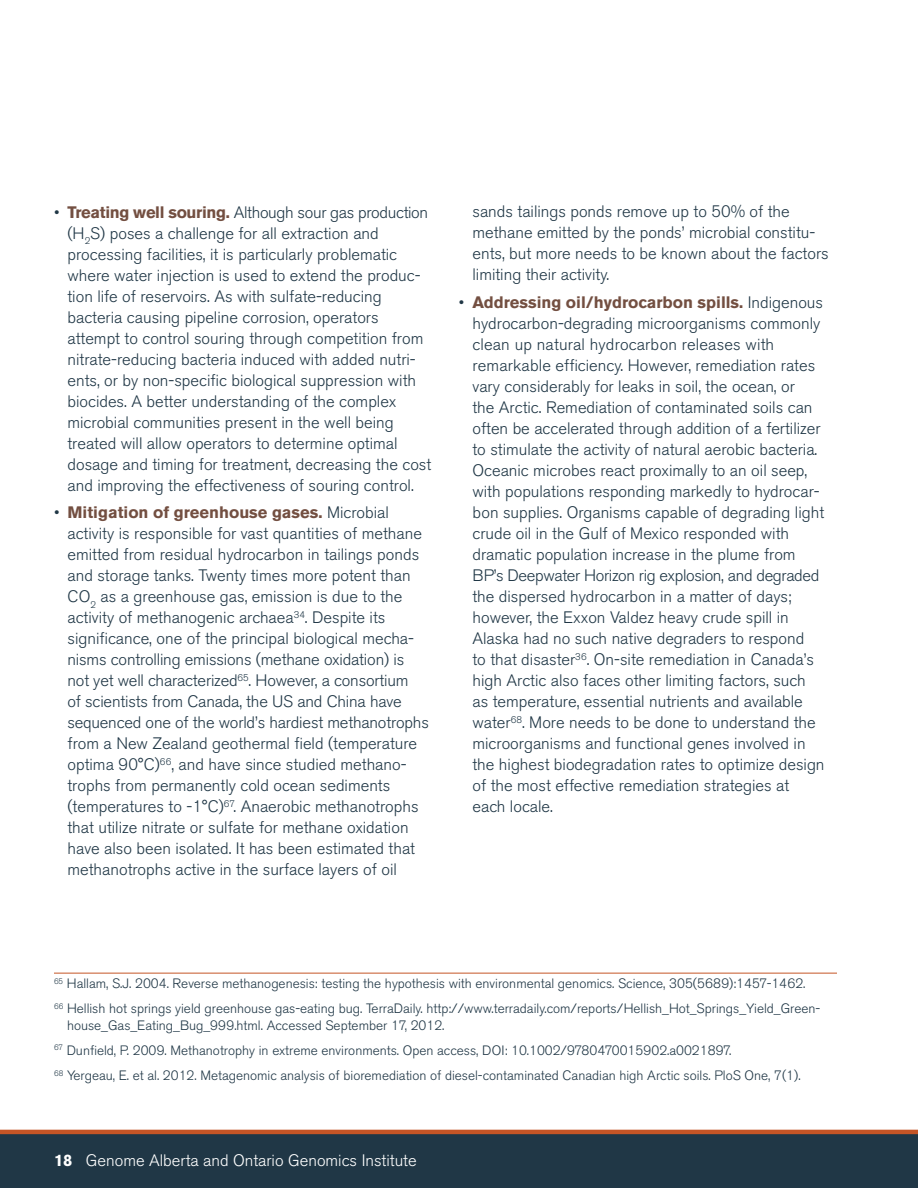
<style>
.page{position:relative;width:918px;height:1188px;background:#fff}
.page>*{position:absolute;margin:0;border:0;box-sizing:border-box;transform-origin:0 0}
.t1{font:300 16.5px/21px "Akzidenz Grotesk BE";color:#203746}
.t2{font:300 16.5px "Akzidenz Grotesk BE";color:#fff}
.t3{font:300 13.5px/25.2px "Akzidenz Grotesk BE";color:#203746}
.s1{font-weight:700;color:#734f41}
.s2{font-weight:700}
</style>
<div class="page">
<div style="left:0;top:1134px;width:918px;height:54px;background:#203746"></div>
<hr style="left:0;top:1130px;width:918px;height:4px;background:#c55526">
<hr style="left:54px;top:973px;width:783px;height:1px;background:#c55526">
<p class="t1" style="left:67px;top:202px;width:365px;text-indent:-13px">• <span class="s1">Treating well souring.</span> Although sour gas production (H<sub>2</sub>S) poses a challenge for all extraction and processing facilities, it is particularly problematic where water injection is used to extend the produc&shy;tion life of reservoirs. As with sulfate-reducing bacteria causing pipeline corrosion, operators attempt to control souring through competition from nitrate-reducing bacteria induced with added nutri&shy;ents, or by non-specific biological suppression with biocides. A better understanding of the complex microbial communities present in the well being treated will allow operators to determine optimal dosage and timing for treatment, decreasing the cost and improving the effectiveness of souring control.</p>
<p class="t1" style="left:67px;top:503px;width:363px;text-indent:-13px">• <span class="s1">Mitigation of greenhouse gases.</span> Microbial activity is responsible for vast quantities of methane emitted from residual hydrocarbon in tailings ponds and storage tanks. Twenty times more potent than CO<sub>2</sub> as a greenhouse gas, emission is due to the activity of methanogenic archaea<sup>34</sup>. Despite its significance, one of the principal biological mecha&shy;nisms controlling emissions (methane oxidation) is not yet well characterized<sup>65</sup>. However, a consortium<br>of scientists from Canada, the US and China have sequenced one of the world’s hardiest methanotrophs from a New Zealand geothermal field (temperature optima 90°C)<sup>66</sup>, and have since studied methano&shy;trophs from permanently cold ocean sediments (temperatures to -1°C)<sup>67</sup>. Anaerobic methanotrophs that utilize nitrate or sulfate for methane oxidation have also been isolated. It has been estimated that methanotrophs active in the surface layers of oil</p>
<p class="t1" style="left:472px;top:202px;width:358px">sands tailings ponds remove up to 50% of the methane emitted by the ponds’ microbial constitu&shy;ents, but more needs to be known about the factors limiting their activity.</p>
<p class="t1" style="left:472px;top:292px;width:354px;text-indent:-13px">• <span class="s1">Addressing oil/hydrocarbon spills.</span> Indigenous hydrocarbon-degrading microorganisms commonly clean up natural hydrocarbon releases with remarkable efficiency. However, remediation rates vary considerably for leaks in soil, the ocean, or<br>the Arctic. Remediation of contaminated soils can often be accelerated through addition of a fertilizer to stimulate the activity of natural aerobic bacteria.<br>Oceanic microbes react proximally to an oil seep, with populations responding markedly to hydrocar&shy;bon supplies. Organisms capable of degrading light crude oil in the Gulf of Mexico responded with dramatic population increase in the plume from BP’s Deepwater Horizon rig explosion, and degraded the dispersed hydrocarbon in a matter of days; however, the Exxon Valdez heavy crude spill in Alaska had no such native degraders to respond<br>to that disaster<sup>36</sup>. On-site remediation in Canada’s high Arctic also faces other limiting factors, such as temperature, essential nutrients and available water<sup>68</sup>. More needs to be done to understand the microorganisms and functional genes involved in the highest biodegradation rates to optimize design of the most effective remediation strategies at each locale.</p>
<p class="t3" style="left:54px;top:971px;width:768px"><sup>65</sup> Hallam, S.J. 2004. Reverse methanogenesis: testing the hypothesis with environmental genomics. Science, 305(5689):1457-1462.<br><sup>66</sup> Hellish hot springs yield greenhouse gas-eating bug. TerraDaily. http://www.terradaily.com/reports/Hellish_Hot_Springs_Yield_Green-</p>
<p class="t3" style="left:54px;top:1013px;width:748px;text-indent:13px">house_Gas_Eating_Bug_999.html. Accessed September 17, 2012.<br><sup>67</sup> Dunfield, P. 2009. Methanotrophy in extreme environments. Open access, DOI: 10.1002/9780470015902.a0021897.<br><sup>68</sup> Yergeau, E. et al. 2012. Metagenomic analysis of bioremediation of diesel-contaminated Canadian high Arctic soils. PloS One, 7(1).</p>
<p class="t2" style="left:54px;top:1151px;width:364px"><span class="s2">18</span> Genome Alberta and Ontario Genomics Institute</p>
</div>
